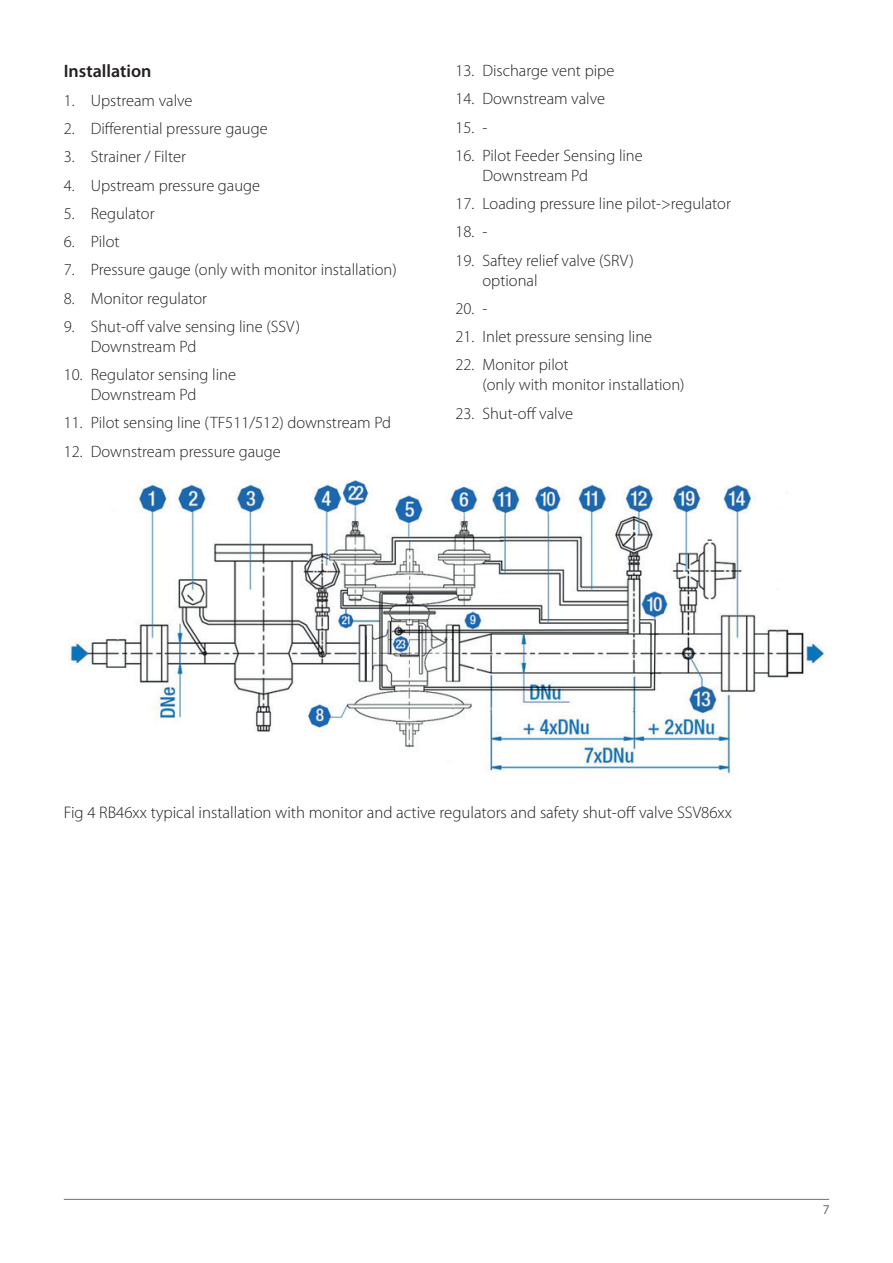
<style>
.page{position:relative;width:893px;height:1263px;background:#fff}
.page>*{position:absolute;margin:0;border:0;box-sizing:border-box;transform-origin:0 0}
.t1{font:600 18px "Myriad Pro";color:#231f20}
.t2{font:300 16.8px "Myriad Pro";color:#231f20}
.t3{font:300 16.5px/19.8px "Myriad Pro";color:#231f20}
.t4{font:13.5px "Myriad Pro";color:#6d6f71}
</style>
<div class="page">
<hr style="left:64px;top:1199px;width:765px;height:1px;background:#6d6f71">
<img style="left:69px;top:480px;width:755px;height:295px">
<p class="t1" style="left:64px;top:60px;width:89px">Installation</p>
<p class="t3" style="left:64px;top:90px;width:130px">1. Upstream valve</p>
<p class="t3" style="left:64px;top:118px;width:205px">2. Differential pressure gauge</p>
<p class="t3" style="left:64px;top:147px;width:124px">3. Strainer / Filter</p>
<p class="t3" style="left:64px;top:175px;width:198px">4. Upstream pressure gauge</p>
<p class="t3" style="left:64px;top:203px;width:92px">5. Regulator</p>
<p class="t3" style="left:64px;top:232px;width:57px">6. Pilot</p>
<p class="t3" style="left:64px;top:260px;width:334px">7. Pressure gauge (only with monitor installation)</p>
<p class="t3" style="left:64px;top:288px;width:145px">8. Monitor regulator</p>
<p class="t3" style="left:91px;top:316px;width:211px;text-indent:-27px">9. Shut-off valve sensing line (SSV)<br>Downstream Pd</p>
<p class="t3" style="left:91px;top:365px;width:147px;text-indent:-27px">10. Regulator sensing line<br>Downstream Pd</p>
<p class="t3" style="left:64px;top:413px;width:329px">11. Pilot sensing line (TF511/512) downstream Pd</p>
<p class="t3" style="left:64px;top:441px;width:219px">12. Downstream pressure gauge</p>
<p class="t3" style="left:455px;top:61px;width:160px">13. Discharge vent pipe</p>
<p class="t3" style="left:455px;top:89px;width:151px">14. Downstream valve</p>
<p class="t3" style="left:455px;top:117px;width:33px">15. -</p>
<p class="t3" style="left:482px;top:145px;width:162px;text-indent:-27px">16. Pilot Feeder Sensing line<br>Downstream Pd</p>
<p class="t3" style="left:455px;top:194px;width:277px">17. Loading pressure line pilot-&gt;regulator</p>
<p class="t3" style="left:455px;top:222px;width:33px">18. -</p>
<p class="t3" style="left:482px;top:250px;width:153px;text-indent:-27px">19. Saftey relief valve (SRV) optional</p>
<p class="t3" style="left:455px;top:298px;width:33px">20. -</p>
<p class="t3" style="left:455px;top:327px;width:198px">21. Inlet pressure sensing line</p>
<p class="t3" style="left:482px;top:355px;width:204px;text-indent:-27px">22. Monitor pilot<br>(only with monitor installation)</p>
<p class="t3" style="left:455px;top:403px;width:119px">23. Shut-off valve</p>
<p class="t2" style="left:64px;top:802px;width:670px">Fig 4 RB46xx typical installation with monitor and active regulators and safety shut-off valve SSV86xx</p>
<p class="t4" style="left:823px;top:1201px;width:8px">7</p>
</div>
